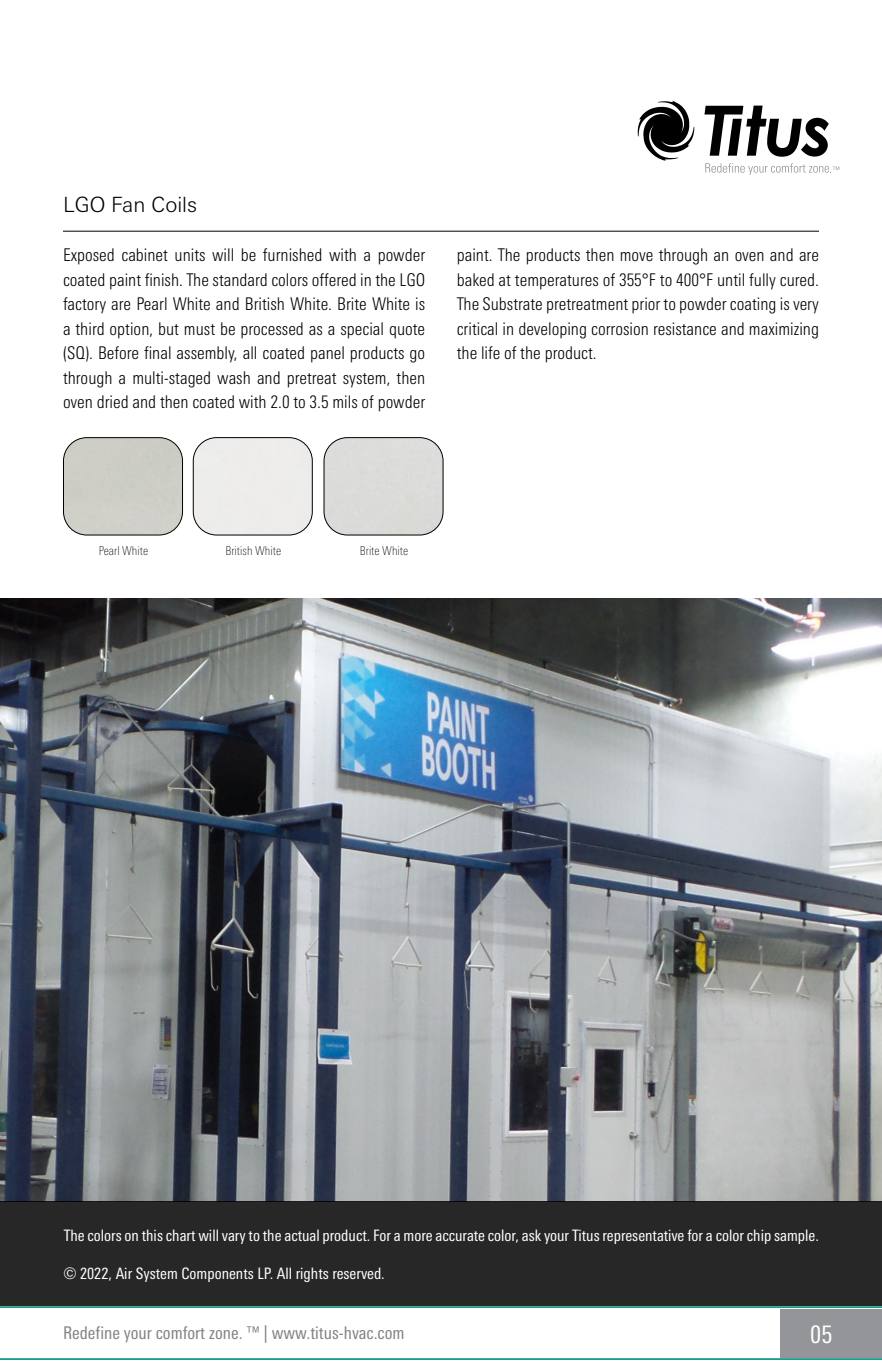
<style>
.page{position:relative;width:882px;height:1371px;background:#fff}
.page>*{position:absolute;margin:0;border:0;box-sizing:border-box;transform-origin:0 0}
.t1{font:condensed 24.5px "LT Univers";color:#fff}
.t2{font:300 21px "LT Univers Basic";color:#000}
.t3{font:300 condensed 17.5px/24.5px "LT Univers";color:#000;text-align:justify}
.t4{font:condensed 17.5px "LT Univers";color:#808285}
.t5{font:condensed 15.75px "LT Univers";color:#fff}
.t6{font:100 condensed 12.25px "LT Univers";color:#000}
</style>
<div class="page">
<hr style="left:0;top:1305px;width:882px;height:2px;background:#139885">
<hr style="left:0;top:1357px;width:882px;height:2px;background:#139885">
<div style="left:780px;top:1308px;width:102px;height:48px;background:#939598"></div>
<svg style="left:638px;top:101px;width:56px;height:60px"></svg>
<svg style="left:704px;top:106px;width:125px;height:51px"></svg>
<svg style="left:705px;top:163px;width:134px;height:12px"></svg>
<hr style="left:63px;top:231px;width:756px;height:1px;background:#000">
<div style="left:63px;top:437px;width:120px;height:98px;background:#cecec6"></div>
<div style="left:63px;top:437px;width:120px;height:98px;border:1px solid #000;border-radius:23px"></div>
<div style="left:324px;top:437px;width:118px;height:98px;background:#dbdcd9"></div>
<div style="left:324px;top:437px;width:120px;height:98px;border:1px solid #000;border-radius:23px"></div>
<div style="left:193px;top:437px;width:119px;height:98px;background:#ededeb"></div>
<div style="left:193px;top:437px;width:120px;height:98px;border:1px solid #000;border-radius:23px"></div>
<img style="left:0;top:598px;width:882px;height:603px">
<div style="left:0;top:1201px;width:882px;height:104px;background:#272727"></div>
<p class="t2" style="left:63px;top:192px;width:136px">LGO Fan Coils</p>
<p class="t3" style="left:63px;top:243px;width:364px">Exposed cabinet units will be furnished with a powder coated paint finish. The standard colors offered in the LGO factory are Pearl White and British White. Brite White is a third option, but must be processed as a special quote (SQ). Before final assembly, all coated panel products go through a multi-staged wash and pretreat system, then oven dried and then coated with 2.0 to 3.5 mils of powder</p>
<p class="t3" style="left:457px;top:243px;width:364px">paint. The products then move through an oven and are baked at temperatures of 355°F to 400°F until fully cured.<br>The Substrate pretreatment prior to powder coating is very critical in developing corrosion resistance and maximizing the life of the product.</p>
<p class="t6" style="left:99px;top:544px;width:51px">Pearl White</p>
<p class="t6" style="left:225px;top:544px;width:57px">British White</p>
<p class="t6" style="left:360px;top:544px;width:50px">Brite White</p>
<p class="t5" style="left:64px;top:1226px;width:757px">The colors on this chart will vary to the actual product. For a more accurate color, ask your Titus representative for a color chip sample.</p>
<p class="t5" style="left:64px;top:1264px;width:322px">© 2022, Air System Components LP. All rights reserved.</p>
<p class="t4" style="left:63px;top:1322px;width:343px">Redefine your comfort zone. ™ | www.titus-hvac.com</p>
<h1 class="t1" style="left:810px;top:1320px;width:24px">05</h1>
</div>
